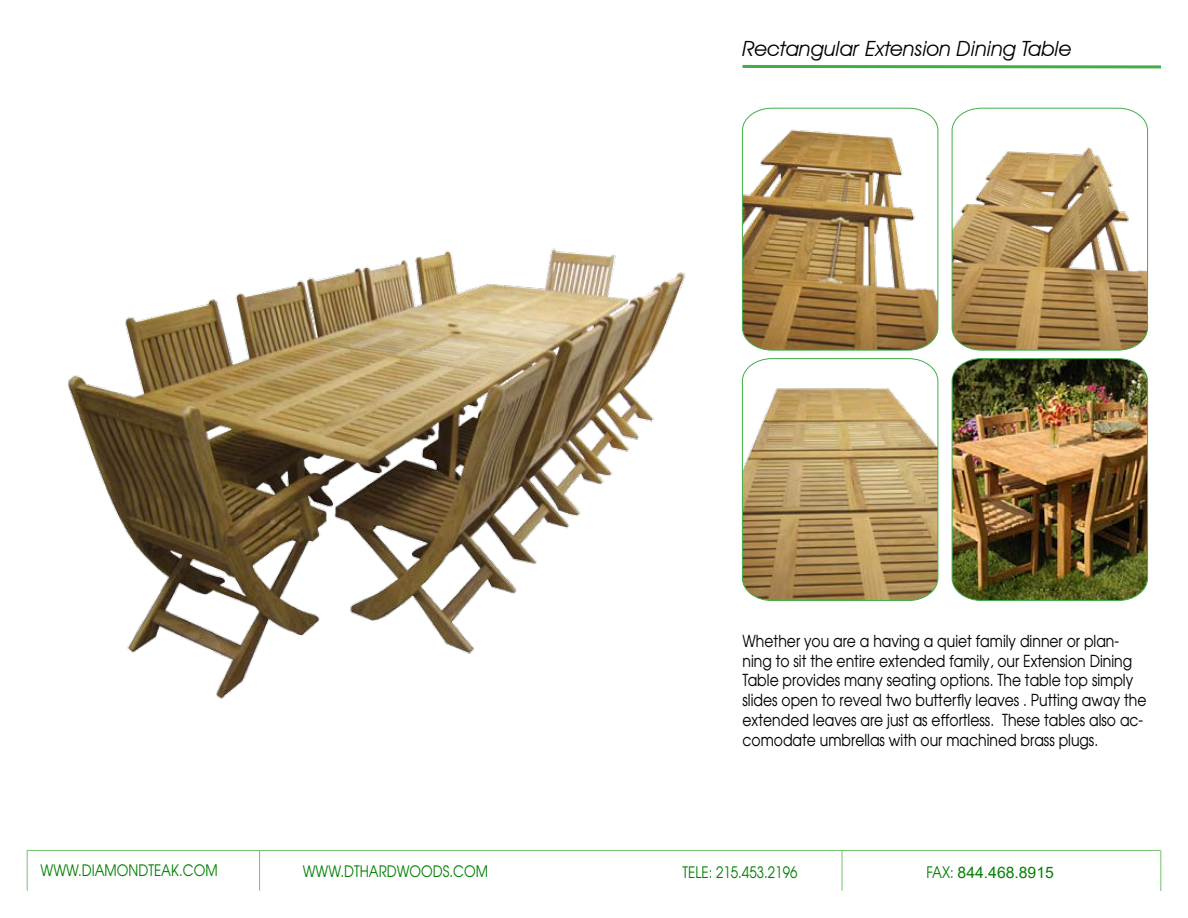
<style>
.page{position:relative;width:1188px;height:918px;background:#fff}
.page>*{position:absolute;margin:0;border:0;box-sizing:border-box;transform-origin:0 0}
.t1{font:italic 21px "Avant Garde IT Cby BT";color:#000}
.t2{font:100 16.5px/19.8px "Avant Garde";color:#000}
.t3{font:100 15.75px "Avant Garde";color:#008000}
.t4{font:15.75px "Arial";color:#008000}
.s1{font-family:"Avant Garde";font-weight:100}
</style>
<div class="page">
<svg style="left:952px;top:108px;width:196px;height:242px"></svg>
<svg style="left:742px;top:108px;width:196px;height:242px"></svg>
<svg style="left:742px;top:358px;width:196px;height:243px"></svg>
<img style="left:952px;top:358px;width:196px;height:243px">
<img style="left:68px;top:248px;width:617px;height:451px">
<hr style="left:27px;top:850px;width:1134px;height:1px;background:#74c16c">
<hr style="left:27px;top:850px;width:1px;height:41px;background:#74c16c">
<hr style="left:1161px;top:850px;width:1px;height:41px;background:#74c16c">
<hr style="left:259px;top:850px;width:1px;height:41px;background:#74c16c">
<hr style="left:842px;top:850px;width:1px;height:41px;background:#74c16c">
<svg style="left:742px;top:65px;width:419px;height:4px;background:#70c176"></svg>
<p class="t1" style="left:742px;top:36px;width:331px">Rectangular Extension Dining Table</p>
<p class="t2" style="left:742px;top:631px;width:406px">Whether you are a having a quiet family dinner or plan&shy;ning to sit the entire extended family, our Extension Dining Table provides many seating options. The table top simply slides open to reveal two butterfly leaves . Putting away the extended leaves are just as effortless. These tables also ac&shy;comodate umbrellas with our machined brass plugs.</p>
<p class="t3" style="left:40px;top:860px;width:179px">WWW.DIAMONDTEAK.COM</p>
<p class="t3" style="left:303px;top:862px;width:187px">WWW.DTHARDWOODS.COM</p>
<p class="t3" style="left:682px;top:863px;width:117px">TELE: 215.453.2196</p>
<p class="t4" style="left:926px;top:864px;width:129px"><span class="s1">FAX:</span> 844.468.8915</p>
</div>
